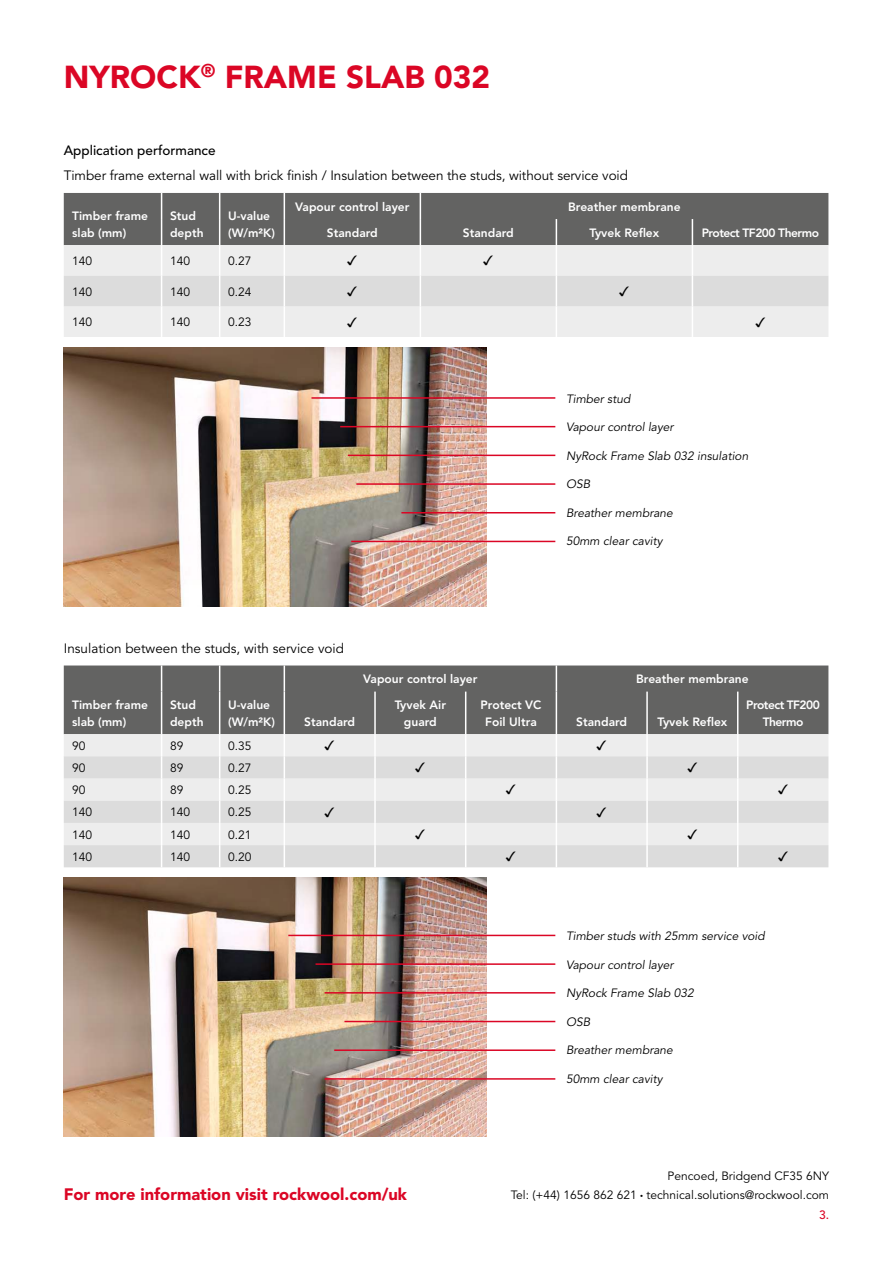
<style>
.page{position:relative;width:893px;height:1263px;background:#fff}
.page>*{position:absolute;margin:0;border:0;box-sizing:border-box;transform-origin:0 0}
.t1{font:900 31.5px "Avenir LT Std";color:#db0625}
.t2{font:900 16.5px "Avenir LT Std";color:#db0625}
.t3{font:13.5px "Avenir LT Std";letter-spacing:-.005em;color:#000}
.t4{font:500 13.5px "Avenir LT Std";color:#000}
.t5{font:13.5px "Arial Unicode MS";color:#000}
.t6{font:800 12px/16.5px "Avenir LT Std";color:#fff}
.t7{font:italic 12px "Avenir LT Std";color:#000}
.t8{font:12px/19.2px "Avenir LT Std";color:#000;text-align:right}
.t9{font:800 12px/16.5px "Avenir LT Std";letter-spacing:-.04em;color:#fff;text-align:center}
.s1{font-size:6px}
.s2{font-weight:500;color:#db0625}
</style>
<div class="page">
<div style="left:64px;top:245px;width:764px;height:92px;background:#ededed"></div>
<div style="left:64px;top:276px;width:764px;height:30px;background:#dcdcdc"></div>
<div style="left:64px;top:193px;width:764px;height:52px;background:#636362"></div>
<hr style="left:161px;top:245px;width:1px;height:31px;background:#fff">
<hr style="left:219px;top:245px;width:1px;height:31px;background:#fff">
<hr style="left:284px;top:245px;width:1px;height:31px;background:#fff">
<hr style="left:420px;top:245px;width:1px;height:31px;background:#fff">
<hr style="left:556px;top:245px;width:1px;height:31px;background:#fff">
<hr style="left:692px;top:245px;width:1px;height:31px;background:#fff">
<hr style="left:161px;top:276px;width:1px;height:30px;background:#fff">
<hr style="left:219px;top:276px;width:1px;height:30px;background:#fff">
<hr style="left:284px;top:276px;width:1px;height:30px;background:#fff">
<hr style="left:420px;top:276px;width:1px;height:30px;background:#fff">
<hr style="left:556px;top:276px;width:1px;height:30px;background:#fff">
<hr style="left:692px;top:276px;width:1px;height:30px;background:#fff">
<hr style="left:161px;top:306px;width:1px;height:31px;background:#fff">
<hr style="left:219px;top:306px;width:1px;height:31px;background:#fff">
<hr style="left:284px;top:306px;width:1px;height:31px;background:#fff">
<hr style="left:420px;top:306px;width:1px;height:31px;background:#fff">
<hr style="left:556px;top:306px;width:1px;height:31px;background:#fff">
<hr style="left:692px;top:306px;width:1px;height:31px;background:#fff">
<div style="left:64px;top:665px;width:764px;height:69px;background:#636362"></div>
<div style="left:64px;top:734px;width:764px;height:22px;background:#ededed"></div>
<svg style="left:64px;top:756px;width:764px;height:111px;background:#e3e3e3"></svg>
<svg style="left:161px;top:665px;width:1px;height:27px"></svg>
<svg style="left:219px;top:665px;width:1px;height:27px"></svg>
<svg style="left:284px;top:665px;width:1px;height:27px"></svg>
<svg style="left:556px;top:665px;width:1px;height:27px"></svg>
<hr style="left:161px;top:692px;width:1px;height:42px;background:#fff">
<hr style="left:219px;top:692px;width:1px;height:42px;background:#fff">
<hr style="left:284px;top:692px;width:1px;height:42px;background:#fff">
<hr style="left:374px;top:692px;width:2px;height:42px;background:#fff">
<hr style="left:465px;top:692px;width:1px;height:42px;background:#fff">
<hr style="left:556px;top:692px;width:1px;height:42px;background:#fff">
<hr style="left:646px;top:692px;width:2px;height:42px;background:#fff">
<hr style="left:737px;top:692px;width:1px;height:42px;background:#fff">
<hr style="left:374px;top:734px;width:2px;height:22px;background:#fff">
<hr style="left:646px;top:734px;width:2px;height:22px;background:#fff">
<hr style="left:374px;top:756px;width:2px;height:22px;background:#fff">
<hr style="left:646px;top:756px;width:2px;height:22px;background:#fff">
<hr style="left:374px;top:778px;width:2px;height:23px;background:#fff">
<hr style="left:646px;top:778px;width:2px;height:23px;background:#fff">
<hr style="left:374px;top:801px;width:2px;height:22px;background:#fff">
<hr style="left:646px;top:801px;width:2px;height:22px;background:#fff">
<hr style="left:374px;top:823px;width:2px;height:22px;background:#fff">
<hr style="left:646px;top:823px;width:2px;height:22px;background:#fff">
<svg style="left:161px;top:734px;width:1px;height:133px"></svg>
<svg style="left:219px;top:734px;width:1px;height:133px"></svg>
<svg style="left:284px;top:734px;width:1px;height:133px"></svg>
<hr style="left:374px;top:845px;width:2px;height:22px;background:#fff">
<svg style="left:465px;top:734px;width:1px;height:133px"></svg>
<svg style="left:556px;top:734px;width:1px;height:133px"></svg>
<hr style="left:646px;top:845px;width:2px;height:22px;background:#fff">
<svg style="left:737px;top:734px;width:1px;height:133px"></svg>
<img style="left:64px;top:348px;width:422px;height:258px">
<img style="left:64px;top:878px;width:422px;height:258px">
<hr style="left:311px;top:397px;width:244px;height:2px;background:#db0625">
<hr style="left:288px;top:935px;width:267px;height:1px;background:#db0625">
<hr style="left:340px;top:426px;width:215px;height:1px;background:#db0625">
<hr style="left:315px;top:963px;width:240px;height:2px;background:#db0625">
<hr style="left:348px;top:455px;width:207px;height:1px;background:#db0625">
<hr style="left:325px;top:992px;width:230px;height:1px;background:#db0625">
<hr style="left:356px;top:483px;width:199px;height:2px;background:#db0625">
<hr style="left:344px;top:1021px;width:211px;height:1px;background:#db0625">
<hr style="left:401px;top:512px;width:154px;height:1px;background:#db0625">
<hr style="left:334px;top:1049px;width:221px;height:2px;background:#db0625">
<hr style="left:351px;top:541px;width:204px;height:1px;background:#db0625">
<hr style="left:325px;top:1078px;width:230px;height:2px;background:#db0625">
<h1 class="t1" style="left:64px;top:58px;width:428px">NYROCK<sup>®</sup> FRAME SLAB 032</h1>
<p class="t4" style="left:64px;top:145px;width:153px">Application performance</p>
<p class="t3" style="left:64px;top:170px;width:566px">Timber frame external wall with brick finish / Insulation between the studs, without service void</p>
<p class="t6" style="left:72px;top:209px;width:77px">Timber frame slab (mm)</p>
<p class="t6" style="left:170px;top:209px;width:35px">Stud depth</p>
<p class="t6" style="left:228px;top:209px;width:48px">U-value (W/m²K)</p>
<p class="t6" style="left:295px;top:199px;width:116px">Vapour control layer</p>
<p class="t6" style="left:568px;top:199px;width:114px">Breather membrane</p>
<p class="t6" style="left:327px;top:225px;width:52px">Standard</p>
<p class="t6" style="left:463px;top:225px;width:52px">Standard</p>
<p class="t6" style="left:589px;top:225px;width:71px">Tyvek Reflex</p>
<p class="t9" style="left:702px;top:225px;width:119px">Protect TF200 Thermo</p>
<p class="t8" style="left:72px;top:252px;width:22px">140</p>
<p class="t8" style="left:170px;top:252px;width:22px">140</p>
<p class="t8" style="left:228px;top:252px;width:25px">0.27</p>
<p class="t5" style="left:347px;top:251px;width:12px">✓</p>
<p class="t5" style="left:483px;top:251px;width:12px">✓</p>
<p class="t8" style="left:72px;top:283px;width:22px">140</p>
<p class="t8" style="left:170px;top:283px;width:22px">140</p>
<p class="t8" style="left:228px;top:283px;width:25px">0.24</p>
<p class="t5" style="left:347px;top:281px;width:12px">✓</p>
<p class="t5" style="left:619px;top:281px;width:12px">✓</p>
<p class="t8" style="left:72px;top:314px;width:22px">140</p>
<p class="t8" style="left:170px;top:314px;width:22px">140</p>
<p class="t8" style="left:228px;top:314px;width:25px">0.23</p>
<p class="t5" style="left:347px;top:312px;width:12px">✓</p>
<p class="t5" style="left:755px;top:312px;width:12px">✓</p>
<p class="t7" style="left:566px;top:394px;width:66px">Timber stud</p>
<p class="t7" style="left:566px;top:422px;width:109px">Vapour control layer</p>
<p class="t7" style="left:566px;top:451px;width:184px">NyRock Frame Slab 032 insulation</p>
<p class="t7" style="left:566px;top:479px;width:26px">OSB</p>
<p class="t7" style="left:566px;top:507px;width:108px">Breather membrane</p>
<p class="t7" style="left:566px;top:536px;width:98px">50mm clear cavity</p>
<p class="t3" style="left:64px;top:643px;width:282px">Insulation between the studs, with service void</p>
<p class="t6" style="left:72px;top:698px;width:77px">Timber frame slab (mm)</p>
<p class="t6" style="left:170px;top:698px;width:35px">Stud depth</p>
<p class="t6" style="left:228px;top:698px;width:48px">U-value (W/m²K)</p>
<p class="t6" style="left:304px;top:714px;width:52px">Standard</p>
<p class="t6" style="left:363px;top:672px;width:116px">Vapour control layer</p>
<p class="t6" style="left:636px;top:672px;width:114px">Breather membrane</p>
<p class="t6" style="left:395px;top:698px;width:53px;text-align:center">Tyvek Air guard</p>
<p class="t6" style="left:481px;top:698px;width:62px;text-align:center">Protect VC<br>Foil Ultra</p>
<p class="t6" style="left:576px;top:714px;width:52px">Standard</p>
<p class="t6" style="left:657px;top:714px;width:71px">Tyvek Reflex</p>
<p class="t9" style="left:746px;top:698px;width:75px">Protect TF200<br>Thermo</p>
<p class="t8" style="left:72px;top:737px;width:15px">90</p>
<p class="t8" style="left:170px;top:737px;width:15px">89</p>
<p class="t8" style="left:228px;top:737px;width:25px">0.35</p>
<p class="t5" style="left:325px;top:735px;width:12px">✓</p>
<p class="t5" style="left:597px;top:735px;width:12px">✓</p>
<p class="t8" style="left:72px;top:759px;width:15px">90</p>
<p class="t8" style="left:170px;top:759px;width:15px">89</p>
<p class="t8" style="left:228px;top:759px;width:25px">0.27</p>
<p class="t5" style="left:415px;top:758px;width:12px">✓</p>
<p class="t5" style="left:687px;top:758px;width:12px">✓</p>
<p class="t8" style="left:72px;top:782px;width:15px">90</p>
<p class="t8" style="left:170px;top:782px;width:15px">89</p>
<p class="t8" style="left:228px;top:782px;width:25px">0.25</p>
<p class="t5" style="left:506px;top:780px;width:12px">✓</p>
<p class="t5" style="left:778px;top:780px;width:12px">✓</p>
<p class="t8" style="left:72px;top:804px;width:22px">140</p>
<p class="t8" style="left:170px;top:804px;width:22px">140</p>
<p class="t8" style="left:228px;top:804px;width:25px">0.25</p>
<p class="t5" style="left:325px;top:802px;width:12px">✓</p>
<p class="t5" style="left:597px;top:802px;width:12px">✓</p>
<p class="t8" style="left:72px;top:826px;width:22px">140</p>
<p class="t8" style="left:170px;top:826px;width:22px">140</p>
<p class="t8" style="left:228px;top:826px;width:25px">0.21</p>
<p class="t5" style="left:415px;top:824px;width:12px">✓</p>
<p class="t5" style="left:687px;top:824px;width:12px">✓</p>
<p class="t8" style="left:72px;top:848px;width:22px">140</p>
<p class="t8" style="left:170px;top:848px;width:22px">140</p>
<p class="t8" style="left:228px;top:848px;width:25px">0.20</p>
<p class="t5" style="left:506px;top:846px;width:12px">✓</p>
<p class="t5" style="left:778px;top:846px;width:12px">✓</p>
<p class="t7" style="left:566px;top:931px;width:200px">Timber studs with 25mm service void</p>
<p class="t7" style="left:566px;top:960px;width:109px">Vapour control layer</p>
<p class="t7" style="left:566px;top:988px;width:129px">NyRock Frame Slab 032</p>
<p class="t7" style="left:566px;top:1016px;width:26px">OSB</p>
<p class="t7" style="left:566px;top:1045px;width:108px">Breather membrane</p>
<h2 class="t2" style="left:64px;top:1184px;width:345px">For more information visit rockwool.com/uk</h2>
<p class="t7" style="left:566px;top:1073px;width:98px">50mm clear cavity</p>
<p class="t8" style="left:511px;top:1167px;width:320px">Pencoed, Bridgend CF35 6NY<br>Tel: (+44) 1656 862 621 <span class="s1">•</span> technical.solutions@rockwool.com<br><span class="s2">3.</span></p>
</div>
